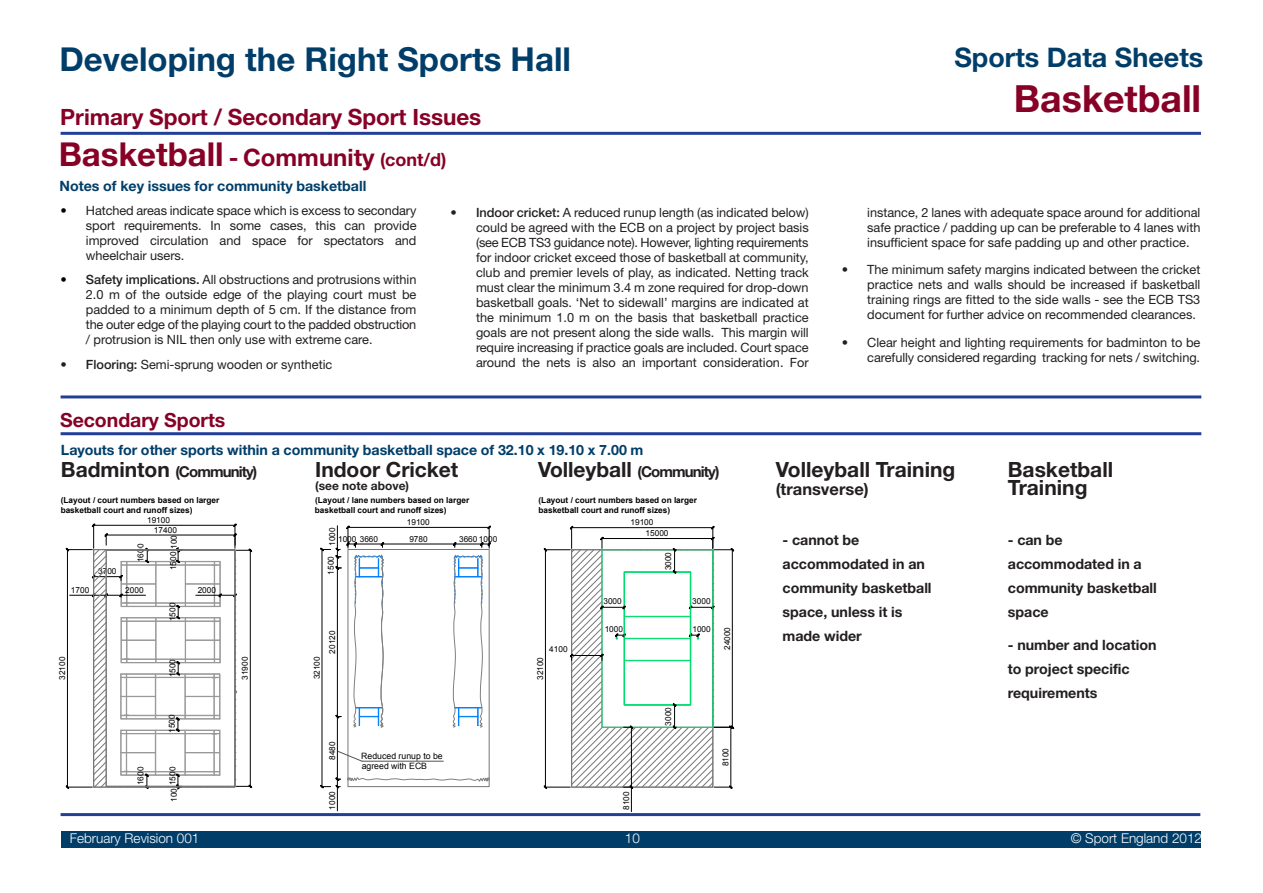
<style>
.page{position:relative;width:1263px;height:893px;background:#fff}
.page>*{position:absolute;margin:0;border:0;box-sizing:border-box;transform-origin:0 0}
.t1{font:700 37.5px "Helvetica Neue LT Std";color:#870126}
.t2{font:700 33px "Helvetica Neue LT Std";color:#003e69}
.t3{font:700 33px "Helvetica Neue LT Std";color:#870126}
.t4{font:700 27px "Helvetica Neue LT Std";color:#003e69}
.t5{font:700 22.5px "Helvetica Neue LT Std";color:#870126}
.t6{font:700 21px/18px "Helvetica Neue LT Std";color:#231f20}
.t7{font:700 19.5px "Helvetica Neue LT Std";color:#870126}
.t8{font:700 16.5px "Helvetica Neue LT Std";color:#231f20}
.t9{font:700 15px "Helvetica Neue LT Std";letter-spacing:-.06em;color:#231f20}
.t10{font:700 14.25px/24px "Helvetica Neue LT Std";color:#231f20}
.t11{font:700 14.25px "Helvetica Neue LT Std";color:#003e69}
.t12{font:300 13.5px "Helvetica Neue LT Std";color:#fff}
.t13{font:700 12.9px "Arial";color:#000}
.t14{font:12.75px/15px "Helvetica Neue LT Std";color:#231f20;text-align:justify}
.t15{font:700 12px "Helvetica Neue LT Std";color:#231f20}
.t16{font:8.7px/10.6px "Arial";color:#000}
.t17{font:700 8.25px/9.9px "Arial";color:#000}
.t18{font:8.25px "Arial";color:#000}
.s1{font-size:24px}
.s2{font-size:18px}
.s3{color:#000}
.s4{font-weight:500;color:#000}
.s5{font-weight:500}
.s6{font-size:21px}
</style>
<div class="page">
<div style="left:62px;top:831px;width:1139px;height:16px;background:#003e69"></div>
<svg style="left:65px;top:523px;width:187px;height:266px"></svg>
<div style="left:348px;top:549px;width:141px;height:238px;border:1px solid #767676"></div>
<svg style="left:347px;top:776px;width:142px;height:6px"></svg>
<hr style="left:362px;top:761px;width:81px;height:1px;background:#545454">
<hr style="left:337px;top:715px;width:1px;height:65px;background:#000">
<hr style="left:322px;top:548px;width:1px;height:240px;background:#000">
<svg style="left:320px;top:777px;width:21px;height:34px"></svg>
<svg style="left:338px;top:751px;width:24px;height:10px"></svg>
<svg style="left:452px;top:554px;width:31px;height:174px"></svg>
<hr style="left:381px;top:544px;width:75px;height:1px;background:#000">
<hr style="left:347px;top:527px;width:143px;height:1px;background:#000">
<svg style="left:320px;top:525px;width:64px;height:203px"></svg>
<svg style="left:453px;top:525px;width:38px;height:23px"></svg>
<svg style="left:543px;top:526px;width:191px;height:286px"></svg>
<hr style="left:61px;top:132px;width:1140px;height:3px;background:#233e98">
<hr style="left:61px;top:432px;width:1140px;height:3px;background:#233e98">
<hr style="left:61px;top:395px;width:1140px;height:3px;background:#233e98">
<hr style="left:61px;top:813px;width:1139px;height:3px;background:#233e98">
<h2 class="t2" style="left:60px;top:39px;width:513px">Developing the Right Sports Hall</h2>
<h3 class="t4" style="left:954px;top:41px;width:251px">Sports Data Sheets</h3>
<h1 class="t1" style="left:1014px;top:75px;width:189px">Basketball</h1>
<h3 class="t5" style="left:60px;top:103px;width:422px">Primary Sport / Secondary Sport Issues</h3>
<h2 class="t3" style="left:59px;top:134px;width:389px">Basketball <span class="s1">- Community</span> <span class="s2">(cont/d)</span></h2>
<p class="t11" style="left:60px;top:177px;width:308px">Notes of key issues for community basketball</p>
<p class="t14" style="left:86px;top:203px;width:332px;text-indent:-26px"><span class="s3">•</span> Hatched areas indicate space which is excess to secondary sport requirements. In some cases, this can provide improved circulation and space for spectators and wheelchair users.</p>
<p class="t14" style="left:86px;top:272px;width:332px;text-indent:-26px"><span class="s4">•</span> <span class="s5">Safety implications.</span> All obstructions and protrusions within 2.0 m of the outside edge of the playing court must be padded to a minimum depth of 5 cm. If the distance from the outer edge of the playing court to the padded obstruction / protrusion is NIL then only use with extreme care.</p>
<p class="t14" style="left:60px;top:357px;width:273px"><span class="s5">• Flooring:</span> Semi-sprung wooden or synthetic</p>
<h3 class="t7" style="left:60px;top:408px;width:167px">Secondary Sports</h3>
<p class="t14" style="left:476px;top:204px;width:334px;text-indent:-26px"><span class="s5">• Indoor cricket:</span> A reduced runup length (as indicated below) could be agreed with the ECB on a project by project basis (see ECB TS3 guidance note). However, lighting requirements for indoor cricket exceed those of basketball at community, club and premier levels of play, as indicated. Netting track must clear the minimum 3.4 m zone required for drop-down basketball goals. ‘Net to sidewall’ margins are indicated at the minimum 1.0 m on the basis that basketball practice goals are not present along the side walls. This margin will require increasing if practice goals are included. Court space around the nets is also an important consideration. For</p>
<p class="t14" style="left:867px;top:204px;width:335px">instance, 2 lanes with adequate space around for additional safe practice / padding up can be preferable to 4 lanes with insufficient space for safe padding up and other practice.</p>
<p class="t14" style="left:867px;top:262px;width:335px;text-indent:-26px">• The minimum safety margins indicated between the cricket practice nets and walls should be increased if basketball training rings are fitted to the side walls - see the ECB TS3 document for further advice on recommended clearances.</p>
<p class="t14" style="left:842px;top:335px;width:360px;text-align:right">• Clear height and lighting requirements for badminton to be carefully considered regarding tracking for nets / switching.</p>
<p class="t11" style="left:61px;top:441px;width:584px">Layouts for other sports within a community basketball space of 32.10 x 19.10 x 7.00 m</p>
<p class="t9" style="left:61px;top:463px;width:198px"><span class="s6">Badminton</span> (Community)</p>
<h3 class="t6" style="left:315px;top:460px;width:145px">Indoor Cricket</h3>
<p class="t15" style="left:315px;top:479px;width:95px">(see note above)</p>
<p class="t9" style="left:538px;top:463px;width:183px"><span class="s6">Volleyball</span> (Community)</p>
<p class="t13" style="left:299px;top:474px;width:45px">Cricket</p>
<p class="t17" style="left:61px;top:495px;width:160px">(Layout / court numbers based on larger basketball court and runoff sizes)</p>
<p class="t18" style="left:147px;top:515px;width:24px">19100</p>
<p class="t18" style="left:154px;top:524px;width:24px">17400</p>
<p class="t18" style="left:168px;top:570px;width:37px;rotate:-90deg">1500 100</p>
<p class="t18" style="left:167px;top:621px;width:20px;rotate:-90deg">1500</p>
<p class="t18" style="left:135px;top:562px;width:20px;rotate:-90deg">1600</p>
<p class="t18" style="left:98px;top:566px;width:20px">3700</p>
<p class="t18" style="left:71px;top:585px;width:20px">1700</p>
<p class="t18" style="left:125px;top:585px;width:20px">2000</p>
<p class="t18" style="left:198px;top:585px;width:20px">2000</p>
<p class="t18" style="left:57px;top:680px;width:24px;rotate:-90deg">32100</p>
<p class="t18" style="left:135px;top:785px;width:20px;rotate:-90deg">1600</p>
<p class="t18" style="left:167px;top:677px;width:20px;rotate:-90deg">1500</p>
<p class="t18" style="left:240px;top:680px;width:24px;rotate:-90deg">31900</p>
<p class="t18" style="left:167px;top:733px;width:20px;rotate:-90deg">1500</p>
<p class="t18" style="left:167px;top:785px;width:20px;rotate:-90deg">1500</p>
<p class="t18" style="left:169px;top:802px;width:15px;rotate:-90deg">100</p>
<p class="t17" style="left:315px;top:495px;width:156px">(Layout / lane numbers based on larger basketball court and runoff sizes)</p>
<p class="t18" style="left:407px;top:517px;width:24px">19100</p>
<p class="t17" style="left:538px;top:496px;width:160px">(Layout / court numbers based on larger basketball court and runoff sizes)</p>
<p class="t18" style="left:630px;top:517px;width:24px">19100</p>
<p class="t18" style="left:327px;top:546px;width:20px;rotate:-90deg">1000</p>
<p class="t18" style="left:338px;top:533px;width:41px">1000 3660</p>
<p class="t18" style="left:409px;top:533px;width:20px">9780</p>
<p class="t18" style="left:459px;top:534px;width:40px">3660 1000</p>
<p class="t18" style="left:646px;top:528px;width:24px">15000</p>
<p class="t18" style="left:325px;top:574px;width:20px;rotate:-90deg">1500</p>
<p class="t18" style="left:663px;top:570px;width:20px;rotate:-90deg">3000</p>
<p class="t18" style="left:603px;top:596px;width:20px">3000</p>
<p class="t18" style="left:692px;top:596px;width:20px">3000</p>
<p class="t18" style="left:327px;top:654px;width:24px;rotate:-90deg">20120</p>
<p class="t18" style="left:549px;top:643px;width:20px">4100</p>
<p class="t18" style="left:605px;top:624px;width:20px">1000</p>
<p class="t18" style="left:692px;top:623px;width:20px">1000</p>
<p class="t18" style="left:722px;top:650px;width:24px;rotate:-90deg">24000</p>
<p class="t18" style="left:311px;top:679px;width:24px;rotate:-90deg">32100</p>
<p class="t18" style="left:535px;top:680px;width:24px;rotate:-90deg">32100</p>
<p class="t18" style="left:663px;top:726px;width:20px;rotate:-90deg">3000</p>
<p class="t18" style="left:327px;top:760px;width:20px;rotate:-90deg">8480</p>
<p class="t16" style="left:361px;top:750px;width:83px">Reduced runup to be agreed with ECB</p>
<p class="t18" style="left:720px;top:766px;width:20px;rotate:-90deg">8100</p>
<p class="t18" style="left:327px;top:809px;width:20px;rotate:-90deg">1000</p>
<p class="t18" style="left:621px;top:810px;width:20px;rotate:-90deg">8100</p>
<h3 class="t6" style="left:776px;top:460px;width:181px">Volleyball Training</h3>
<p class="t8" style="left:776px;top:479px;width:94px">(transverse)</p>
<p class="t10" style="left:782px;top:528px;width:151px">- cannot be accommodated in an community basketball space, unless it is made wider</p>
<h3 class="t6" style="left:1008px;top:460px;width:107px">Basketball<br>Training</h3>
<p class="t10" style="left:1008px;top:528px;width:151px">- can be accommodated in a community basketball space</p>
<p class="t10" style="left:1008px;top:632px;width:150px">- number and location to project specific requirements</p>
<p class="t12" style="left:70px;top:830px;width:131px">February Revision 001</p>
<p class="t12" style="left:625px;top:830px;width:17px">10</p>
<p class="t12" style="left:1071px;top:830px;width:133px">© Sport England 2012</p>
</div>
